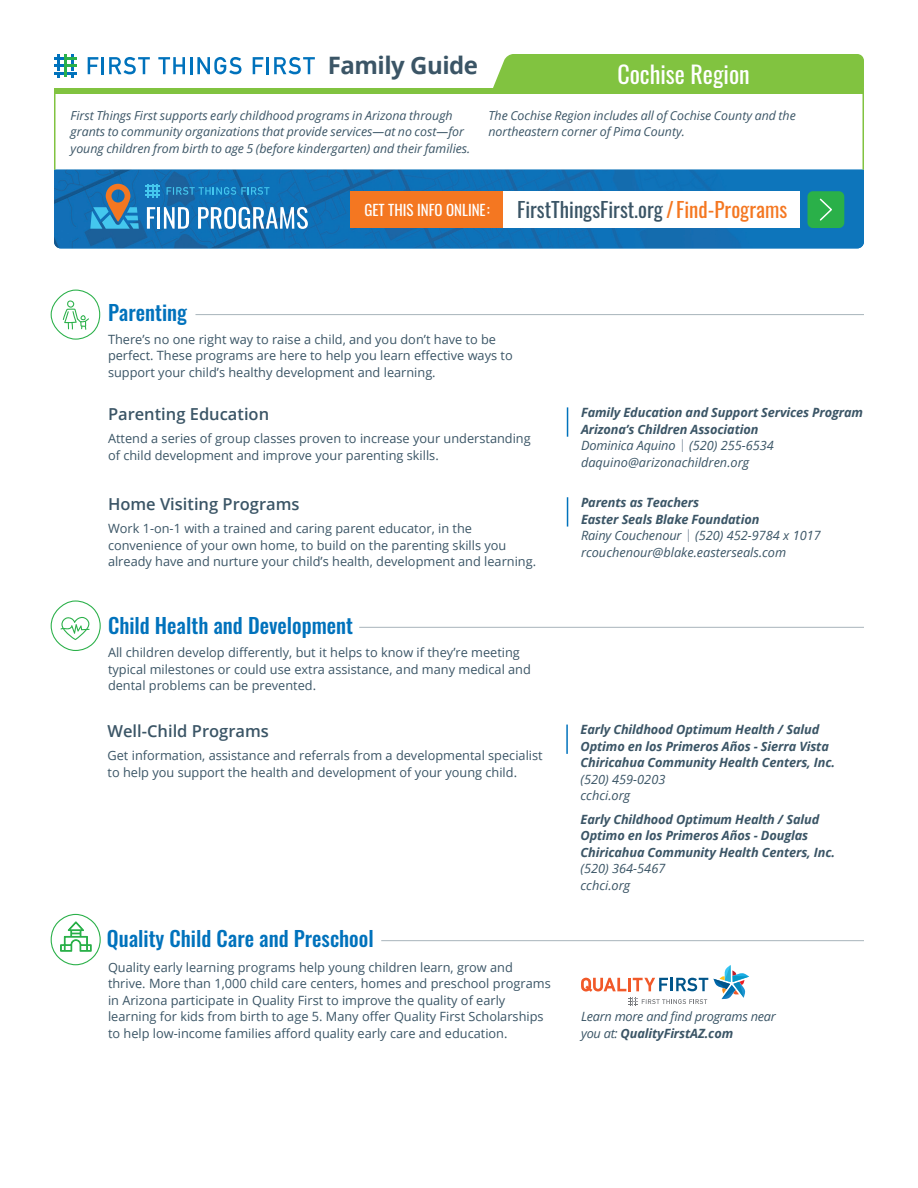
<style>
.page{position:relative;width:918px;height:1188px;background:#fff}
.page>*{position:absolute;margin:0;border:0;box-sizing:border-box;transform-origin:0 0}
.H2_2{font:24px "Oswald";color:#fff}
.Article_Body_Copy{font:700 24px "Open Sans";letter-spacing:-.02em;color:#3b5566}
.H2_2-2{font:500 21px "Oswald";color:#0072bc}
.H2_2-3{font:21px "Oswald";color:#3b5566}
.Article_Body_Copy-2{font:600 16.5px "Open Sans";color:#3b5566}
.H2_2-4{font:15px "Oswald";color:#fff}
.Article_Body_Copy-3{font:12.75px/16.5px "Open Sans";color:#3b5566}
.H2_2-5{font:12.75px/16.5px "Open Sans";color:#3b5566}
.Contact_name{font:italic 700 12.75px/16.5px "Open Sans";letter-spacing:-.01em;color:#3b5566}
.Article_Body_Copy-4{font:italic 12.75px/16.5px "Open Sans";color:#3b5566}
.Article_Body_Copy-5{font:italic 700 12.75px/16.5px "Open Sans";letter-spacing:-.01em;color:#3b5566}
.Article_Body_Copy-6{font:italic 12.75px "Open Sans";letter-spacing:-.02em;color:#3b5566}
.Article_Body_Copy-7{font:italic 12.3px/16.5px "Open Sans";color:#3b5566}
.s1{color:#f47721}
.s2{font-weight:400}
.s3{font-weight:400;color:#8a98a7}
.s4{font-weight:700}
.s5{color:#8a98a7}
</style>
<div class="page">
<img style="left:54px;top:170px;width:810px;height:78px">
<hr style="left:195px;top:314px;width:669px;height:1px;background:#3b5566">
<svg style="left:54px;top:54px;width:810px;height:37px"></svg>
<svg style="left:51px;top:290px;width:49px;height:50px"></svg>
<div style="left:54px;top:91px;width:810px;height:79px;border:2px solid #81c340"></div>
<svg style="left:147px;top:207px;width:8px;height:22px"></svg>
<hr style="left:157px;top:207px;width:3px;height:22px;background:#fff">
<svg style="left:164px;top:207px;width:25px;height:22px"></svg>
<svg style="left:198px;top:207px;width:110px;height:22px"></svg>
<svg style="left:90px;top:184px;width:49px;height:45px;background:#4f85a1"></svg>
<svg style="left:167px;top:187px;width:102px;height:8px"></svg>
<svg style="left:146px;top:184px;width:14px;height:14px"></svg>
<div style="left:459px;top:191px;width:341px;height:37px;background:#fff"></div>
<div style="left:351px;top:191px;width:152px;height:37px;background:#f47721"></div>
<div style="left:808px;top:191px;width:36px;height:37px;background:#2ab049;border-radius:5px"></div>
<svg style="left:819px;top:198px;width:13px;height:23px"></svg>
<hr style="left:567px;top:407px;width:1px;height:30px;background:#0072bc">
<hr style="left:567px;top:497px;width:1px;height:30px;background:#0072bc">
<svg style="left:51px;top:600px;width:50px;height:51px"></svg>
<hr style="left:359px;top:627px;width:505px;height:1px;background:#3b5566">
<hr style="left:566px;top:725px;width:2px;height:29px;background:#0072bc">
<svg style="left:581px;top:965px;width:168px;height:41px"></svg>
<hr style="left:381px;top:940px;width:483px;height:1px;background:#3b5566">
<svg style="left:51px;top:914px;width:50px;height:51px"></svg>
<p class="Article_Body_Copy" style="left:328px;top:49px;width:152px">Family Guide</p>
<p class="Article_Body_Copy-7" style="left:71px;top:107px;width:401px">First Things First supports early childhood programs in Arizona through grants to community organizations that provide services—at no cost—for young children from birth to age 5 (before kindergarten) and their families.</p>
<p class="H2_2" style="left:617px;top:53px;width:134px">Cochise Region</p>
<p class="Article_Body_Copy-7" style="left:488px;top:107px;width:309px">The Cochise Region includes all of Cochise County and the northeastern corner of Pima County.</p>
<p class="H2_2-4" style="left:364px;top:196px;width:127px">GET THIS INFO ONLINE:</p>
<p class="H2_2-3" style="left:517px;top:191px;width:272px">FirstThingsFirst.org <span class="s1">/Find-Programs</span></p>
<p class="H2_2-2" style="left:108px;top:301px;width:81px">Parenting</p>
<p class="H2_2-5" style="left:108px;top:331px;width:406px">There’s no one right way to raise a child, and you don’t have to be perfect. These programs are here to help you learn effective ways to support your child’s healthy development and learning.</p>
<p class="Article_Body_Copy-2" style="left:108px;top:403px;width:163px">Parenting Education</p>
<p class="Article_Body_Copy-3" style="left:108px;top:430px;width:424px">Attend a series of group classes proven to increase your understanding of child development and improve your parenting skills.</p>
<p class="Article_Body_Copy-2" style="left:108px;top:493px;width:193px">Home Visiting Programs</p>
<p class="Article_Body_Copy-3" style="left:108px;top:520px;width:430px">Work 1-on-1 with a trained and caring parent educator, in the convenience of your own home, to build on the parenting skills you already have and nurture your child’s health, development and learning.</p>
<p class="H2_2-2" style="left:108px;top:614px;width:247px">Child Health and Development</p>
<p class="H2_2-5" style="left:108px;top:644px;width:424px">All children develop differently, but it helps to know if they’re meeting typical milestones or could use extra assistance, and many medical and dental problems can be prevented.</p>
<p class="Article_Body_Copy-2" style="left:108px;top:720px;width:163px">Well-Child Programs</p>
<p class="Article_Body_Copy-3" style="left:108px;top:747px;width:437px">Get information, assistance and referrals from a developmental specialist to help you support the health and development of your young child.</p>
<p class="H2_2-2" style="left:107px;top:928px;width:268px">Quality Child Care and Preschool</p>
<p class="Article_Body_Copy-3" style="left:108px;top:958px;width:406px">Quality early learning programs help young children learn, grow and</p>
<p class="Article_Body_Copy-3" style="left:108px;top:975px;width:444px">thrive. More than 1,000 child care centers, homes and preschool programs in Arizona participate in Quality First to improve the quality of early learning for kids from birth to age 5. Many offer Quality First Scholarships to help low-income families afford quality early care and education.</p>
<p class="Article_Body_Copy-5" style="left:581px;top:404px;width:284px">Family Education and Support Services Program</p>
<p class="Article_Body_Copy-5" style="left:581px;top:420px;width:194px">Arizona’s Children Association<br><span class="s2">Dominica Aquino</span> <span class="s3">|</span> <span class="s2">(520) 255-6534</span></p>
<p class="Article_Body_Copy-4" style="left:581px;top:453px;width:170px">daquino@arizonachildren.org</p>
<p class="Article_Body_Copy-5" style="left:581px;top:494px;width:120px">Parents as Teachers</p>
<p class="Article_Body_Copy-4" style="left:581px;top:510px;width:241px"><span class="s4">Easter Seals Blake Foundation<br></span>Rainy Couchenour <span class="s5">|</span> (520) 452-9784 x 1017</p>
<p class="Article_Body_Copy-4" style="left:581px;top:543px;width:207px">rcouchenour@blake.easterseals.com</p>
<p class="Contact_name" style="left:581px;top:721px;width:250px">Early Childhood Optimum Health / Salud<br>Optimo en los Primeros Años - Sierra Vista</p>
<p class="Contact_name" style="left:581px;top:754px;width:256px">Chiricahua Community Health Centers, Inc.</p>
<p class="Article_Body_Copy-4" style="left:581px;top:771px;width:86px">(520) 459-0203 cchci.org</p>
<p class="Contact_name" style="left:581px;top:810px;width:240px">Early Childhood Optimum Health / Salud<br>Optimo en los Primeros Años - Douglas</p>
<p class="Contact_name" style="left:581px;top:843px;width:256px">Chiricahua Community Health Centers, Inc.</p>
<p class="Article_Body_Copy-4" style="left:581px;top:860px;width:86px">(520) 364-5467</p>
<p class="Article_Body_Copy-4" style="left:581px;top:876px;width:51px">cchci.org</p>
<p class="Article_Body_Copy-6" style="left:581px;top:1008px;width:196px">Learn more and find programs near</p>
<p class="Article_Body_Copy-5" style="left:581px;top:1024px;width:154px"><span class="s2">you at:</span> QualityFirstAZ.com</p>
</div>
